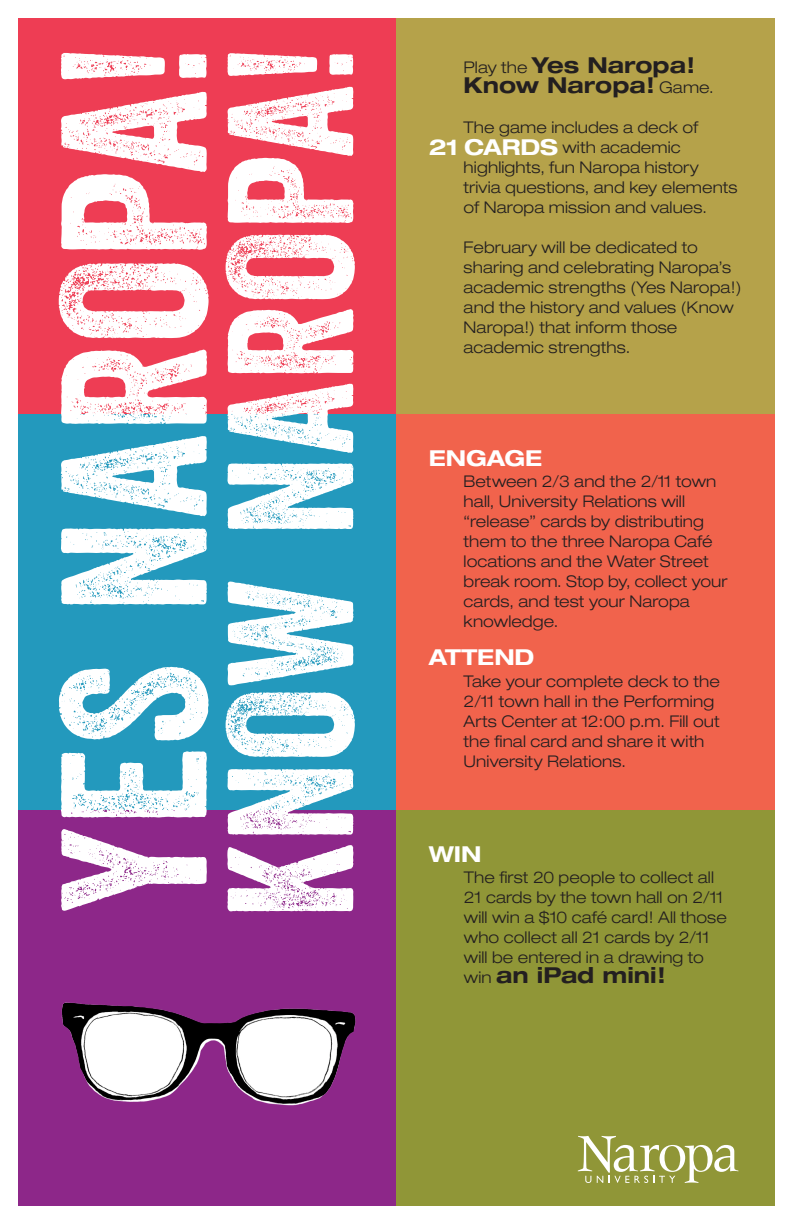
<style>
.page{position:relative;width:792px;height:1224px;background:#fff}
.page>*{position:absolute;margin:0;border:0;box-sizing:border-box;transform-origin:0 0}
.t1{font:200.5px "Veneer";letter-spacing:.005em;color:#fff}
.t2{font:173px "Veneer";letter-spacing:.005em;color:#fff}
.t3{font:700 expanded 22px/20px "Helvetica Neue";color:#231f20}
.t4{font:700 expanded 22px "Helvetica Neue";letter-spacing:-.005em;color:#fff}
.t5{font:300 expanded 16.1px/20px "Helvetica Neue";letter-spacing:.005em;color:#231f20}
.s1{font-weight:300;font-size:16.1px}
</style>
<div class="page">
<div style="left:18px;top:18px;width:378px;height:396px;background:#ee3d54"></div>
<div style="left:18px;top:414px;width:378px;height:396px;background:#2399bd"></div>
<div style="left:18px;top:810px;width:378px;height:396px;background:#8d2789"></div>
<div style="left:396px;top:18px;width:378px;height:396px;background:#b5a24a"></div>
<div style="left:396px;top:414px;width:378px;height:396px;background:#f1634c"></div>
<div style="left:396px;top:810px;width:378px;height:396px;background:#909637"></div>
<svg style="left:578px;top:1136px;width:160px;height:47px"></svg>
<img style="left:61px;top:1002px;width:294px;height:104px">
<p class="t1" style="left:12px;top:912px;width:872px;rotate:-90deg">YES NAROPA!</p>
<p class="t2" style="left:185px;top:919px;width:877px;rotate:-90deg">KNOW NAROPA!</p>
<p class="t3" style="left:464px;top:54px;width:252px"><span class="s1">Play the</span> Yes Naropa!<br>Know Naropa! <span class="s1">Game.</span></p>
<p class="t5" style="left:464px;top:117px;width:236px">The game includes a deck of</p>
<p class="t5" style="left:464px;top:137px;width:275px;text-indent:99px">with academic highlights, fun Naropa history trivia questions, and key elements of Naropa mission and values.</p>
<p class="t5" style="left:464px;top:237px;width:279px">February will be dedicated to sharing and celebrating Naropa’s academic strengths (Yes Naropa!) and the history and values (Know<br>Naropa!) that inform those academic strengths.</p>
<p class="t4" style="left:429px;top:133px;width:131px">21 CARDS</p>
<p class="t4" style="left:429px;top:444px;width:115px">ENGAGE</p>
<p class="t5" style="left:464px;top:471px;width:265px">Between 2/3 and the 2/11 town hall, University Relations will “release” cards by distributing them to the three Naropa Café locations and the Water Street break room. Stop by, collect your cards, and test your Naropa knowledge.</p>
<p class="t4" style="left:429px;top:644px;width:107px">ATTEND</p>
<p class="t5" style="left:464px;top:671px;width:258px">Take your complete deck to the<br>2/11 town hall in the Performing<br>Arts Center at 12:00 p.m. Fill out the final card and share it with<br>University Relations.</p>
<p class="t4" style="left:429px;top:840px;width:54px">WIN</p>
<p class="t5" style="left:464px;top:868px;width:264px">The first 20 people to collect all<br>21 cards by the town hall on 2/11 will win a $10 café card! All those who collect all 21 cards by 2/11 will be entered in a drawing to</p>
<p class="t3" style="left:464px;top:965px;width:203px"><span class="s1">win</span> an iPad mini!</p>
</div>
